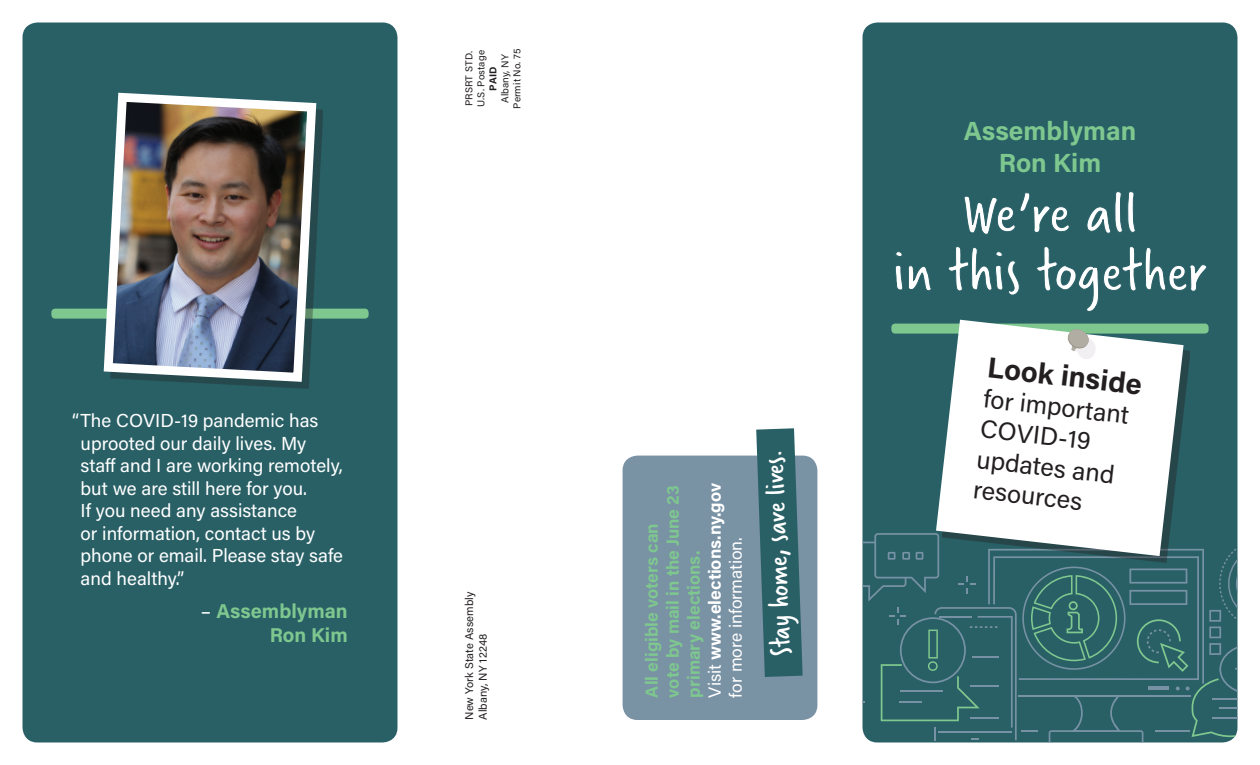
<style>
.page{position:relative;width:1260px;height:765px;background:#fff}
.page>*{position:absolute;margin:0;border:0;box-sizing:border-box;transform-origin:0 0}
.t1{font:63.75px/58.8px "Verveine";color:#fff;text-align:center}
.t2{font:30px "Verveine";color:#fff}
.t3{font:700 29px "Acumin Pro";color:#231f20}
.t4{font:700 26.25px/31.5px "Acumin Pro";color:#7ec78f;text-align:center}
.t5{font:25.38px/30.4px "Acumin Pro";color:#231f20}
.t6{font:700 20px/24px "Acumin Pro";color:#7ec78f;text-align:right}
.t7{font:18.75px/22.5px "Acumin Pro";color:#fff}
.t8{font:700 17.5px/21px "Acumin Pro";color:#7ec78f}
.t9{font:11.25px/13.5px "Acumin Pro";letter-spacing:.01em;color:#231f20}
.t10{font:10px/12px "Acumin Pro";letter-spacing:.015em;color:#231f20}
.t11{font:700 10px "Acumin Pro";color:#231f20}
.s1{font-weight:400;color:#fff}
.s2{color:#fff}
</style>
<div class="page">
<div style="left:623px;top:456px;width:194px;height:264px;background:#7992a4;border-radius:15px"></div>
<svg style="left:756px;top:428px;width:47px;height:249px"></svg>
<div style="left:22px;top:22px;width:376px;height:720px;background:#296066;border-radius:15px"></div>
<div style="left:51px;top:309px;width:318px;height:10px;background:#7ec78f;border-radius:4px"></div>
<div style="left:862px;top:22px;width:376px;height:720px;background:#296066;border-radius:15px"></div>
<svg style="left:862px;top:533px;width:376px;height:209px"></svg>
<div style="left:891px;top:324px;width:318px;height:10px;background:#7ec78f;border-radius:4px"></div>
<div style="left:942px;top:326px;width:248px;height:236px;background:#231f20;opacity:.4"></div>
<svg style="left:936px;top:320px;width:248px;height:236px;background:#dae3e2"></svg>
<svg style="left:1066px;top:328px;width:30px;height:31px"></svg>
<svg style="left:1106px;top:368px;width:5px;height:16px"></svg>
<img style="left:99px;top:92px;width:222px;height:294px">
<p class="t10" style="left:498px;top:109px;width:62px;text-align:center;rotate:-90deg">Albany, NY<br>Permit No. 75</p>
<p class="t10" style="left:462px;top:107px;width:59px;rotate:-90deg">PRSRT STD.<br>U.S. Postage</p>
<p class="t11" style="left:486px;top:91px;width:25px;rotate:-90deg">PAID</p>
<p class="t7" style="left:81px;top:408px;width:264px;text-indent:-8px">“The COVID-19 pandemic has uprooted our daily lives. My staff and I are working remotely, but we are still here for you.<br>If you need any assistance<br>or information, contact us by phone or email. Please stay safe and healthy.”</p>
<p class="t6" style="left:201px;top:598px;width:148px"><span class="s1">–</span> Assemblyman<br>Ron Kim</p>
<p class="t9" style="left:462px;top:720px;width:130px;rotate:-90deg">New York State Assembly<br>Albany, NY 12248</p>
<p class="t8" style="left:641px;top:698px;width:216px;rotate:-90deg">All eligible voters can<br>vote by mail in the June 23 primary elections.<br><span class="s1">Visit</span> <span class="s2">www.elections.ny.gov </span><span class="s1">for more information.</span></p>
<h2 class="t2" style="left:760px;top:657px;width:209px;rotate:-92deg">Stay home, save lives.</h2>
<h3 class="t4" style="left:964px;top:114px;width:174px">Assemblyman<br>Ron Kim</h3>
<h1 class="t1" style="left:893px;top:184px;width:316px">We’re all<br>in this together</h1>
<h3 class="t3" style="left:990px;top:346px;width:157px;rotate:7deg">Look inside</h3>
<h3 class="t5" style="left:985px;top:383px;width:148px;rotate:6deg">for important<br>COVID-19 updates and resources</h3>
</div>
